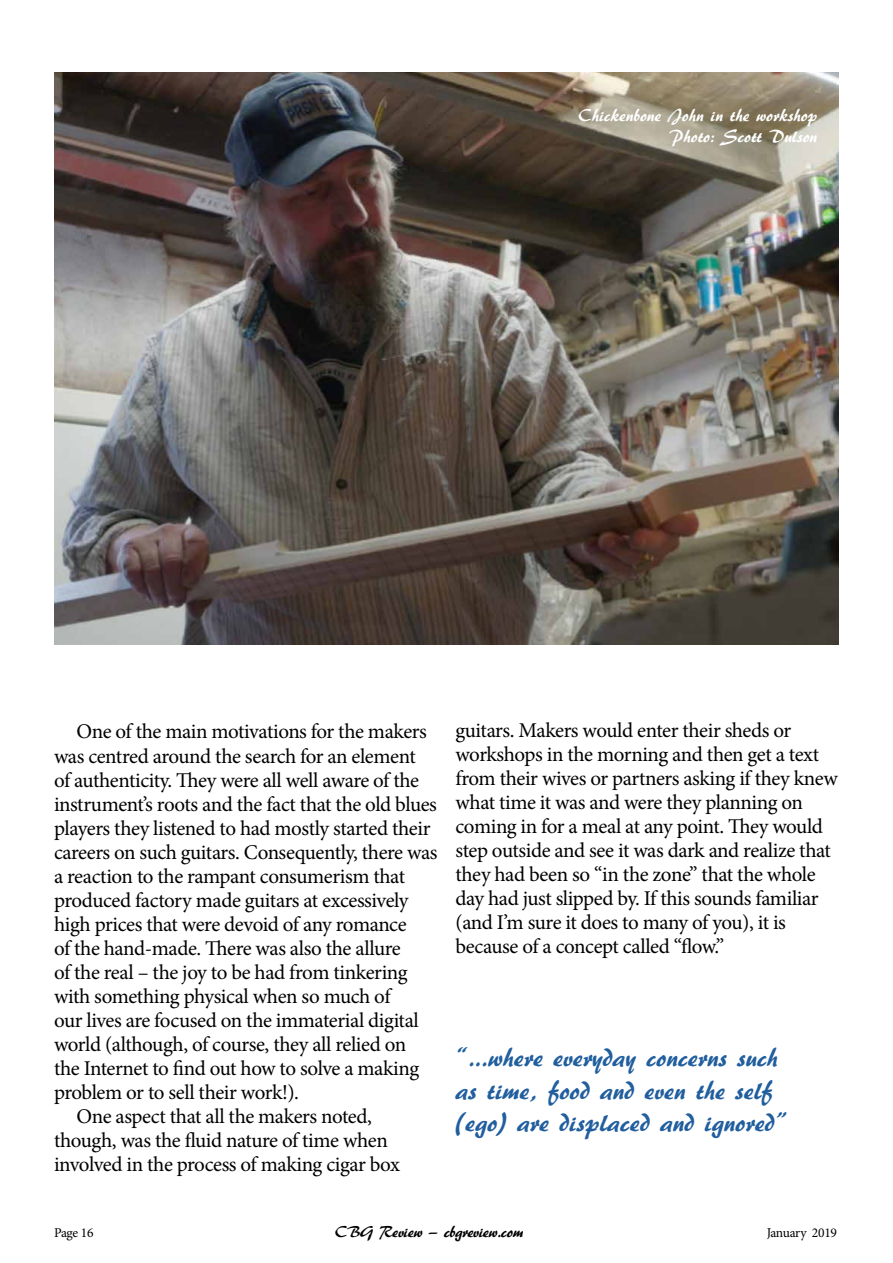
<style>
.page{position:relative;width:893px;height:1263px;background:#fff}
.page>*{position:absolute;margin:0;border:0;box-sizing:border-box;transform-origin:0 0}
.t1{font:27px/32.4px "ARBERKLEY";color:#215e9e}
.t2{font:21px/24px "Minion Pro";letter-spacing:-.025em;color:#000}
.t3{font:18px/21.6px "ARBERKLEY";color:#fff;text-align:right}
.t4{font:16.5px "ARBERKLEY";letter-spacing:-.02em;color:#000}
.t5{font:13.5px "Minion Pro";letter-spacing:-.025em;color:#000}
</style>
<div class="page">
<img style="left:54px;top:72px;width:784px;height:573px">
<p class="t3" style="left:579px;top:104px;width:240px">Chickenbone John in the workshop<br>Photo: Scott Dulson</p>
<p class="t2" style="left:76px;top:720px;width:352px">One of the main motivations for the makers</p>
<p class="t2" style="left:54px;top:744px;width:363px">was centred around the search for an element</p>
<p class="t2" style="left:54px;top:768px;width:367px">of authenticity. They were all well aware of the</p>
<p class="t2" style="left:54px;top:792px;width:384px">instrument’s roots and the fact that the old blues</p>
<p class="t2" style="left:54px;top:816px;width:378px">players they listened to had mostly started their</p>
<p class="t2" style="left:54px;top:840px;width:385px">careers on such guitars. Consequently, there was</p>
<p class="t2" style="left:54px;top:864px;width:353px">a reaction to the rampant consumerism that</p>
<p class="t2" style="left:54px;top:888px;width:356px">produced factory made guitars at excessively</p>
<p class="t2" style="left:54px;top:912px;width:354px">high prices that were devoid of any romance</p>
<p class="t2" style="left:54px;top:936px;width:348px">of the hand-made. There was also the allure</p>
<p class="t2" style="left:54px;top:960px;width:355px">of the real – the joy to be had from tinkering</p>
<p class="t2" style="left:54px;top:984px;width:338px">with something physical when so much of</p>
<p class="t2" style="left:54px;top:1008px;width:366px">our lives are focused on the immaterial digital</p>
<p class="t2" style="left:54px;top:1032px;width:354px">world (although, of course, they all relied on</p>
<p class="t2" style="left:54px;top:1056px;width:367px">the Internet to find out how to solve a making</p>
<p class="t2" style="left:54px;top:1080px;width:246px">problem or to sell their work!).</p>
<p class="t2" style="left:76px;top:1104px;width:297px">One aspect that all the makers noted,</p>
<p class="t2" style="left:54px;top:1128px;width:335px">though, was the fluid nature of time when</p>
<p class="t2" style="left:54px;top:1152px;width:348px">involved in the process of making cigar box</p>
<p class="t2" style="left:455px;top:718px;width:384px">guitars. Makers would enter their sheds or workshops in the morning and then get a text from their wives or partners asking if they knew what time it was and were they planning on coming in for a meal at any point. They would step outside and see it was dark and realize that they had been so “in the zone” that the whole day had just slipped by. If this sounds familiar (and I’m sure it does to many of you), it is because of a concept called “flow.”</p>
<p class="t1" style="left:455px;top:1041px;width:334px">“...where everyday concerns such as time, food and even the self (ego) are displaced and ignored”</p>
<p class="t5" style="left:54px;top:1223px;width:41px">Page 16</p>
<p class="t4" style="left:335px;top:1221px;width:189px">CBG Review — cbgreview.com</p>
<p class="t5" style="left:767px;top:1223px;width:72px">January 2019</p>
</div>
